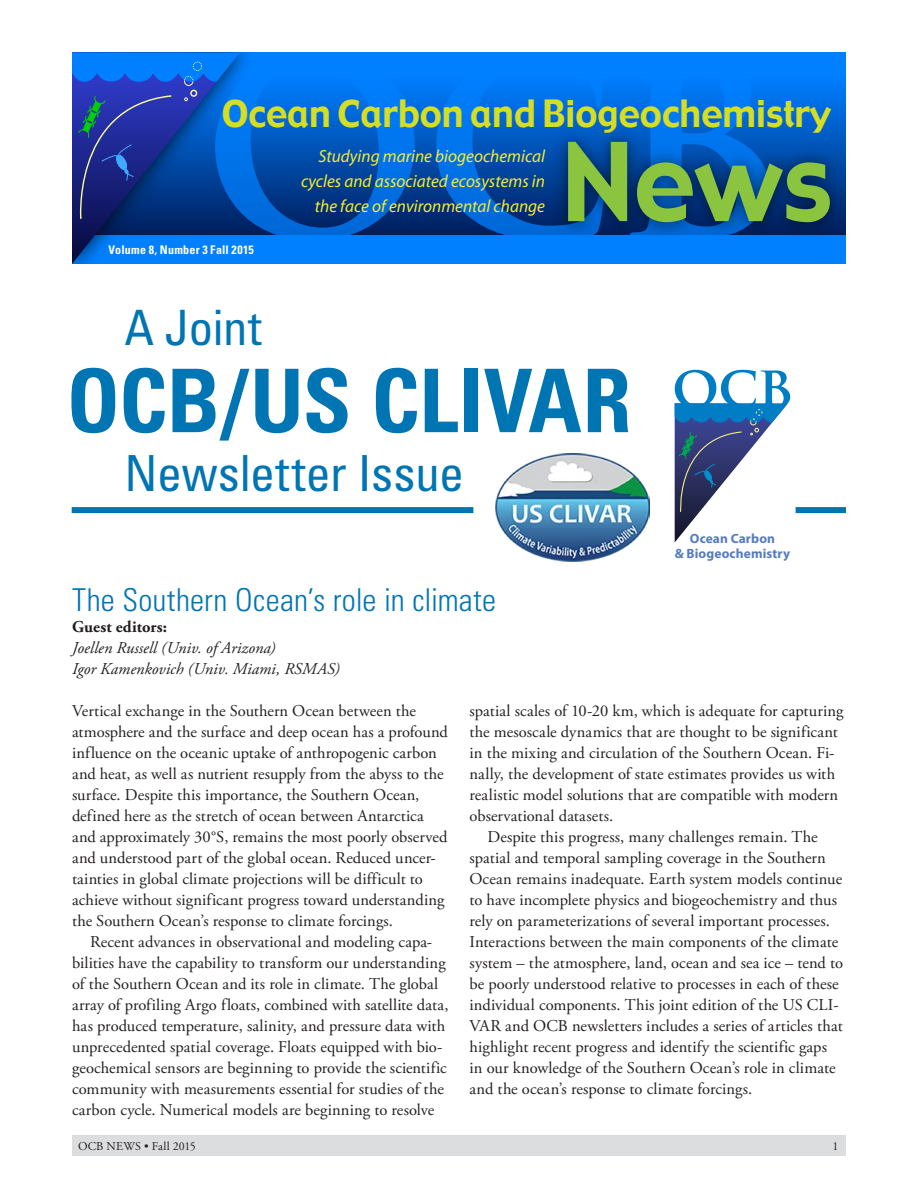
<style>
.page{position:relative;width:918px;height:1188px;background:#fff}
.page>*{position:absolute;margin:0;border:0;box-sizing:border-box;transform-origin:0 0}
.t1{font:105.75px "Gadget";color:#8bc540}
.t2{font:700 condensed 87.75px "Univers";letter-spacing:-.01em;color:#0075b3}
.t3{font:condensed 49.8px "Univers";letter-spacing:-.005em;color:#0075b3}
.t4{font:condensed 48.75px "Univers";letter-spacing:-.01em;color:#0075b3}
.t5{font:36.75px "Gadget";color:#d6de23}
.t6{font:300 condensed 31.5px "Univers";letter-spacing:.005em;color:#0075b3}
.t7{font:italic 17.7px/24.9px "Myriad";color:#f9ec31;text-align:right}
.t8{font:16.5px/21px "Adobe Garamond Pro";letter-spacing:.005em;color:#231f20}
.t9{font:italic 16.5px/21px "Adobe Garamond Pro";color:#231f20}
.t10{font:700 16.5px "Adobe Garamond Pro";letter-spacing:.005em;color:#231f20}
.t11{font:700 13.5px/15.1px "Myriad Pro";letter-spacing:.01em;color:#557cbf;text-align:center}
.t12{font:700 condensed 12px "Univers";letter-spacing:.02em;color:#fff}
.t13{font:12px "Adobe Garamond Pro";letter-spacing:.015em;color:#231f20}
</style>
<div class="page">
<div style="left:72px;top:1136px;width:774px;height:20px;background:#dcddde"></div>
<div style="left:72px;top:507px;width:401px;height:6px;background:#0075b3"></div>
<div style="left:796px;top:507px;width:50px;height:6px;background:#0075b3"></div>
<svg style="left:415px;top:53px;width:431px;height:183px;background:#006cdf"></svg>
<div style="left:72px;top:236px;width:774px;height:28px;background:#0080ff"></div>
<svg style="left:72px;top:53px;width:343px;height:211px;background:#0658c2"></svg>
<svg style="left:436px;top:54px;width:168px;height:182px;background:#0064d3"></svg>
<svg style="left:626px;top:57px;width:143px;height:49px;background:#007bf8"></svg>
<img style="left:540px;top:106px;width:306px;height:130px">
<svg style="left:674px;top:370px;width:116px;height:172px"></svg>
<img style="left:495px;top:454px;width:155px;height:107px">
<h3 class="t5" style="left:222px;top:90px;width:611px">Ocean Carbon and Biogeochemistry</h3>
<h1 class="t1" style="left:561px;top:114px;width:273px">News</h1>
<p class="t7" style="left:301px;top:145px;width:246px">Studying marine biogeochemical cycles and associated ecosystems in the face of environmental change</p>
<p class="t12" style="left:109px;top:243px;width:147px">Volume 8, Number 3 Fall 2015</p>
<h3 class="t4" style="left:124px;top:297px;width:139px">A Joint</h3>
<h2 class="t2" style="left:67px;top:347px;width:566px">OCB/US CLIVAR</h2>
<h3 class="t3" style="left:124px;top:441px;width:341px">Newsletter Issue</h3>
<h3 class="t6" style="left:72px;top:580px;width:426px">The Southern Ocean’s role in climate</h3>
<p class="t10" style="left:72px;top:617px;width:97px">Guest editors:</p>
<p class="t9" style="left:72px;top:637px;width:269px">Joellen Russell (Univ. of Arizona)<br>Igor Kamenkovich (Univ. Miami, RSMAS)</p>
<p class="t11" style="left:675px;top:531px;width:117px">Ocean Carbon<br>&amp; Biogeochemistry</p>
<p class="t8" style="left:72px;top:700px;width:377px">Vertical exchange in the Southern Ocean between the atmosphere and the surface and deep ocean has a profound influence on the oceanic uptake of anthropogenic carbon and heat, as well as nutrient resupply from the abyss to the surface. Despite this importance, the Southern Ocean, defined here as the stretch of ocean between Antarctica and approximately 30°S, remains the most poorly observed and understood part of the global ocean. Reduced uncer&shy;tainties in global climate projections will be difficult to achieve without significant progress toward understanding the Southern Ocean’s response to climate forcings.</p>
<p class="t8" style="left:72px;top:931px;width:378px;text-indent:18px">Recent advances in observational and modeling capa&shy;bilities have the capability to transform our understanding of the Southern Ocean and its role in climate. The global array of profiling Argo floats, combined with satellite data, has produced temperature, salinity, and pressure data with unprecedented spatial coverage. Floats equipped with bio&shy;geochemical sensors are beginning to provide the scientific community with measurements essential for studies of the carbon cycle. Numerical models are beginning to resolve</p>
<p class="t8" style="left:470px;top:700px;width:376px">spatial scales of 10-20 km, which is adequate for capturing</p>
<p class="t8" style="left:470px;top:721px;width:370px">the mesoscale dynamics that are thought to be significant</p>
<p class="t8" style="left:470px;top:742px;width:366px">in the mixing and circulation of the Southern Ocean. Fi-</p>
<p class="t8" style="left:470px;top:763px;width:367px">nally, the development of state estimates provides us with</p>
<p class="t8" style="left:470px;top:784px;width:370px">realistic model solutions that are compatible with modern</p>
<p class="t8" style="left:470px;top:805px;width:145px">observational datasets.</p>
<p class="t8" style="left:488px;top:826px;width:332px">Despite this progress, many challenges remain. The</p>
<p class="t8" style="left:470px;top:847px;width:358px">spatial and temporal sampling coverage in the Southern</p>
<p class="t8" style="left:470px;top:868px;width:374px">Ocean remains inadequate. Earth system models continue</p>
<p class="t8" style="left:470px;top:889px;width:369px">to have incomplete physics and biogeochemistry and thus</p>
<p class="t8" style="left:470px;top:910px;width:362px">rely on parameterizations of several important processes.</p>
<p class="t8" style="left:470px;top:931px;width:370px">Interactions between the main components of the climate</p>
<p class="t8" style="left:470px;top:952px;width:375px">system – the atmosphere, land, ocean and sea ice – tend to</p>
<p class="t8" style="left:470px;top:973px;width:371px">be poorly understood relative to processes in each of these</p>
<p class="t8" style="left:470px;top:995px;width:371px">individual components. This joint edition of the US CLI-</p>
<p class="t8" style="left:470px;top:1016px;width:375px">VAR and OCB newsletters includes a series of articles that</p>
<p class="t8" style="left:470px;top:1037px;width:359px">highlight recent progress and identify the scientific gaps</p>
<p class="t8" style="left:470px;top:1058px;width:368px">in our knowledge of the Southern Ocean’s role in climate</p>
<p class="t8" style="left:470px;top:1079px;width:284px">and the ocean’s response to climate forcings.</p>
<p class="t13" style="left:78px;top:1139px;width:119px">OCB NEWS • Fall 2015</p>
<p class="t13" style="left:832px;top:1139px;width:7px">1</p>
</div>
